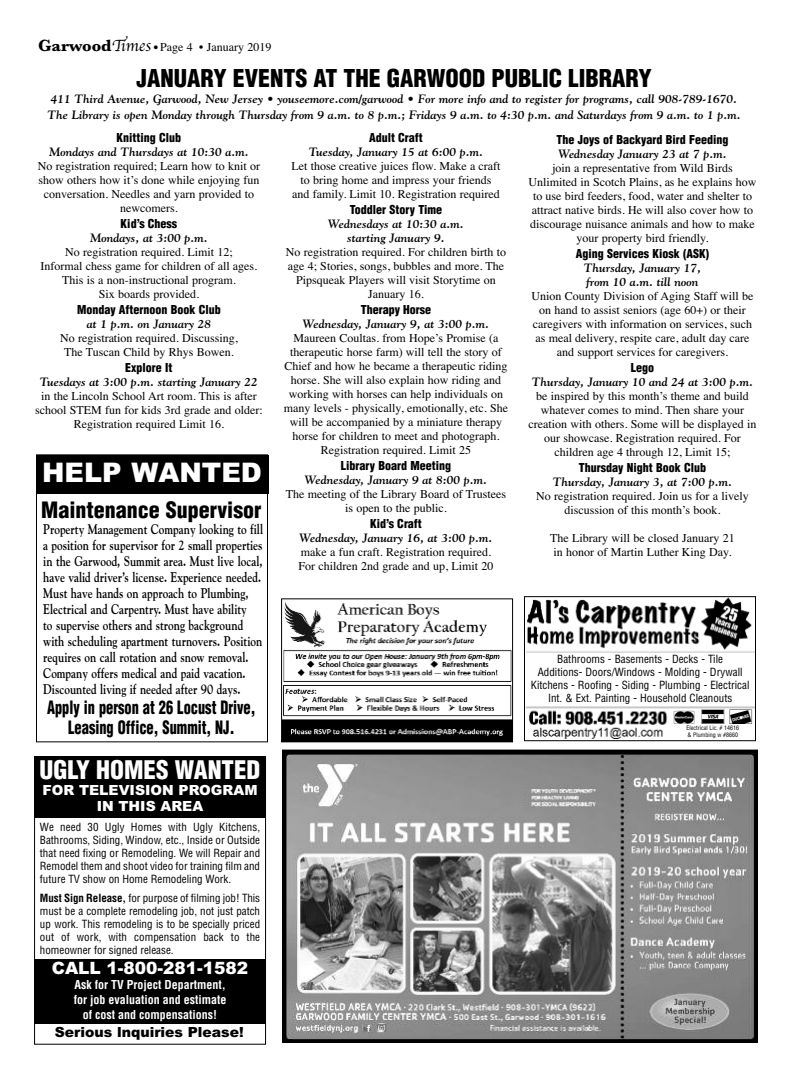
<style>
.page{position:relative;width:792px;height:1080px;background:#fff}
.page>*{position:absolute;margin:0;border:0;box-sizing:border-box;transform-origin:0 0}
.t1{font:900 27px "Arial";color:#fff}
.t2{font:900 condensed 25px "Helvetica";color:#fff}
.t3{font:900 condensed 24px "Helvetica";color:#000}
.t4{font:900 condensed 22px "Helvetica";color:#000}
.t5{font:900 condensed 18px/20px "Helvetica";color:#000;text-align:center;scale:.8 1}
.t6{font:900 17px "Arial";color:#fff}
.t7{font:17px "Credit Cards P01";color:#000}
.t8{font:700 14px/16px "Goudy";color:#000;scale:.8 1}
.t9{font:900 14px/16px "Arial";color:#fff;text-align:center}
.t10{font:900 14px "Arial";color:#000}
.t11{font:12px/14px "Times";color:#000;text-align:center}
.t12{font:italic 700 12px/14px "Goudy";color:#000}
.t13{font:900 condensed 12px "Helvetica";color:#000}
.t14{font:700 condensed 12px/15px "Helvetica";color:#fff;text-align:center}
.t15{font:condensed 11px/13px "Helvetica";color:#000;text-align:justify}
.t16{font:condensed 6px/7px "Helvetica";color:#000}
.s1{font-family:"Baskerville";font-weight:700;font-size:17px}
.s2{font-family:"Apple Chancery";font-size:17px}
.s3{font-family:"Futura";font-weight:700;font-stretch:condensed;font-size:10px}
.s4{font-weight:700}
</style>
<div class="page">
<img style="left:283px;top:602px;width:228px;height:138px">
<div style="left:281px;top:598px;width:232px;height:144px;border:1px solid #000"></div>
<div style="left:34px;top:757px;width:232px;height:61px;background:#000"></div>
<div style="left:34px;top:960px;width:232px;height:64px;background:#000"></div>
<img style="left:526px;top:598px;width:228px;height:141px">
<div style="left:524px;top:596px;width:232px;height:145px;border:1px solid #000"></div>
<div style="left:36px;top:454px;width:232px;height:288px;border:1px solid #000"></div>
<div style="left:36px;top:455px;width:232px;height:39px;background:#000"></div>
<img style="left:286px;top:754px;width:468px;height:285px">
<div style="left:282px;top:750px;width:476px;height:293px;border:3px solid #000"></div>
<p class="t11" style="left:38px;top:40px;width:235px"><span class="s1">Garwood</span><span class="s2">Times</span> <span class="s3">•</span> Page 4 • January 2019</p>
<h3 class="t3" style="left:136px;top:64px;width:517px">JANUARY EVENTS AT THE GARWOOD PUBLIC LIBRARY</h3>
<p class="t12" style="left:47px;top:91px;width:695px;line-height:16px">411 Third Avenue, Garwood, New Jersey • youseemore.com/garwood • For more info and to register for programs, call 908-789-1670.<br>The Library is open Monday through Thursday from 9 a.m. to 8 p.m.; Fridays 9 a.m. to 4:30 p.m. and Saturdays from 9 a.m. to 1 p.m.</p>
<p class="t13" style="left:117px;top:131px;width:66px">Knitting Club</p>
<p class="t12" style="left:49px;top:145px;width:201px">Mondays and Thursdays at 10:30 a.m.</p>
<p class="t11" style="left:38px;top:159px;width:224px">No registration required; Learn how to knit or show others how it’s done while enjoying fun conversation. Needles and yarn provided to newcomers.</p>
<p class="t13" style="left:121px;top:217px;width:58px">Kid’s Chess</p>
<p class="t12" style="left:90px;top:231px;width:119px">Mondays, at 3:00 p.m.</p>
<p class="t11" style="left:41px;top:245px;width:218px">No registration required. Limit 12;<br>Informal chess game for children of all ages.<br>This is a non-instructional program.<br>Six boards provided.</p>
<p class="t13" style="left:77px;top:303px;width:145px">Monday Afternoon Book Club</p>
<p class="t12" style="left:87px;top:317px;width:126px">at 1 p.m. on January 28</p>
<p class="t11" style="left:60px;top:331px;width:179px">No registration required. Discussing,<br>The Tuscan Child by Rhys Bowen.</p>
<p class="t13" style="left:125px;top:361px;width:49px">Explore It</p>
<p class="t12" style="left:40px;top:375px;width:220px">Tuesdays at 3:00 p.m. starting January 22</p>
<p class="t11" style="left:35px;top:389px;width:229px">in the Lincoln School Art room. This is after school STEM fun for kids 3rd grade and older:<br>Registration required Limit 16.</p>
<p class="t13" style="left:369px;top:131px;width:55px">Adult Craft</p>
<p class="t12" style="left:309px;top:145px;width:176px">Tuesday, January 15 at 6:00 p.m.</p>
<p class="t11" style="left:291px;top:159px;width:211px">Let those creative juices flow. Make a craft to bring home and impress your friends and family. Limit 10. Registration required</p>
<p class="t13" style="left:350px;top:203px;width:94px">Toddler Story Time</p>
<p class="t12" style="left:328px;top:217px;width:137px;text-align:center">Wednesdays at 10:30 a.m. starting January 9.</p>
<p class="t11" style="left:286px;top:245px;width:222px">No registration required. For children birth to age 4; Stories, songs, bubbles and more. The Pipsqueak Players will visit Storytime on January 16.</p>
<p class="t13" style="left:361px;top:303px;width:72px">Therapy Horse</p>
<p class="t12" style="left:303px;top:317px;width:188px">Wednesday, January 9, at 3:00 p.m.</p>
<p class="t11" style="left:284px;top:331px;width:226px">Maureen Coultas. from Hope’s Promise (a therapeutic horse farm) will tell the story of Chief and how he became a therapeutic riding horse. She will also explain how riding and working with horses can help individuals on many levels - physically, emotionally, etc. She will be accompanied by a miniature therapy horse for children to meet and photograph.<br>Registration required. Limit 25</p>
<p class="t13" style="left:341px;top:459px;width:112px">Library Board Meeting</p>
<p class="t12" style="left:305px;top:473px;width:184px">Wednesday, January 9 at 8:00 p.m.</p>
<p class="t11" style="left:286px;top:487px;width:222px">The meeting of the Library Board of Trustees is open to the public.</p>
<p class="t13" style="left:370px;top:517px;width:53px">Kid’s Craft</p>
<p class="t12" style="left:299px;top:531px;width:195px">Wednesday, January 16, at 3:00 p.m.</p>
<p class="t11" style="left:299px;top:545px;width:196px;text-align:left">make a fun craft. Registration required.<br>For children 2nd grade and up, Limit 20</p>
<p class="t13" style="left:557px;top:133px;width:173px">The Joys of Backyard Bird Feeding</p>
<p class="t12" style="left:558px;top:147px;width:170px">Wednesday January 23 at 7 p.m.</p>
<p class="t11" style="left:528px;top:161px;width:230px">join a representative from Wild Birds Unlimited in Scotch Plains, as he explains how to use bird feeders, food, water and shelter to attract native birds. He will also cover how to discourage nuisance animals and how to make your property bird friendly.</p>
<p class="t13" style="left:576px;top:247px;width:135px">Aging Services Kiosk (ASK)</p>
<p class="t12" style="left:584px;top:261px;width:119px">Thursday, January 17, from 10 a.m. till noon</p>
<p class="t11" style="left:531px;top:289px;width:224px">Union County Division of Aging Staff will be on hand to assist seniors (age 60+) or their caregivers with information on services, such as meal delivery, respite care, adult day care and support services for caregivers.</p>
<p class="t13" style="left:631px;top:361px;width:25px">Lego</p>
<p class="t12" style="left:532px;top:375px;width:223px">Thursday, January 10 and 24 at 3:00 p.m.</p>
<p class="t11" style="left:528px;top:389px;width:230px">be inspired by this month’s theme and build whatever comes to mind. Then share your creation with others. Some will be displayed in our showcase. Registration required. For children age 4 through 12, Limit 15;</p>
<p class="t13" style="left:579px;top:461px;width:129px">Thursday Night Book Club</p>
<p class="t12" style="left:553px;top:475px;width:181px">Thursday, January 3, at 7:00 p.m.</p>
<p class="t11" style="left:536px;top:489px;width:214px">No registration required. Join us for a lively discussion of this month’s book.</p>
<p class="t11" style="left:550px;top:531px;width:186px;text-align:left">The Library will be closed January 21 in honor of Martin Luther King Day.</p>
<h1 class="t1" style="left:42px;top:457px;width:221px">HELP WANTED</h1>
<h3 class="t4" style="left:41px;top:498px;width:222px">Maintenance Supervisor</h3>
<p class="t8" style="left:43px;top:521px;width:276px">Property Management Company looking to fill a position for supervisor for 2 small properties in the Garwood, Summit area. Must live local, have valid driver’s license. Experience needed.<br>Must have hands on approach to Plumbing, Electrical and Carpentry. Must have ability<br>to supervise others and strong background with scheduling apartment turnovers. Position requires on call rotation and snow removal.<br>Company offers medical and paid vacation.<br>Discounted living if needed after 90 days.</p>
<h3 class="t5" style="left:47px;top:698px;width:262px">Apply in person at 26 Locust Drive,<br>Leasing Office, Summit, NJ.</h3>
<p class="t15" style="left:531px;top:653px;width:220px;text-align:center">Bathrooms - Basements - Decks - Tile<br>Additions- Doors/Windows - Molding - Drywall Kitchens - Roofing - Siding - Plumbing - Electrical Int. &amp; Ext. Painting - Household Cleanouts</p>
<p class="t16" style="left:686px;top:725px;width:54px">Electrical Lic. # 14616 &amp; Plumbing w #8660</p>
<h3 class="t7" style="left:673px;top:709px;width:80px">aut</h3>
<h2 class="t2" style="left:40px;top:756px;width:222px">UGLY HOMES WANTED</h2>
<p class="t9" style="left:42px;top:783px;width:217px">FOR TELEVISION PROGRAM<br>IN THIS AREA</p>
<p class="t15" style="left:40px;top:820px;width:222px">We need 30 Ugly Homes with Ugly Kitchens, Bathrooms, Siding, Window, etc., Inside or Outside that need fixing or Remodeling. We will Repair and Remodel them and shoot video for training film and future TV show on Home Remodeling Work.</p>
<p class="t15" style="left:40px;top:891px;width:222px"><span class="s4">Must Sign Release,</span> for purpose of filming job! This must be a complete remodeling job, not just patch up work. This remodeling is to be specially priced out of work, with compensation back to the homeowner for signed release.</p>
<h3 class="t6" style="left:52px;top:958px;width:198px">CALL 1-800-281-1582</h3>
<p class="t14" style="left:74px;top:978px;width:154px">Ask for TV Project Department, for job evaluation and estimate of cost and compensations!</p>
<p class="t10" style="left:55px;top:1024px;width:190px">Serious lnquiries Please!</p>
</div>
